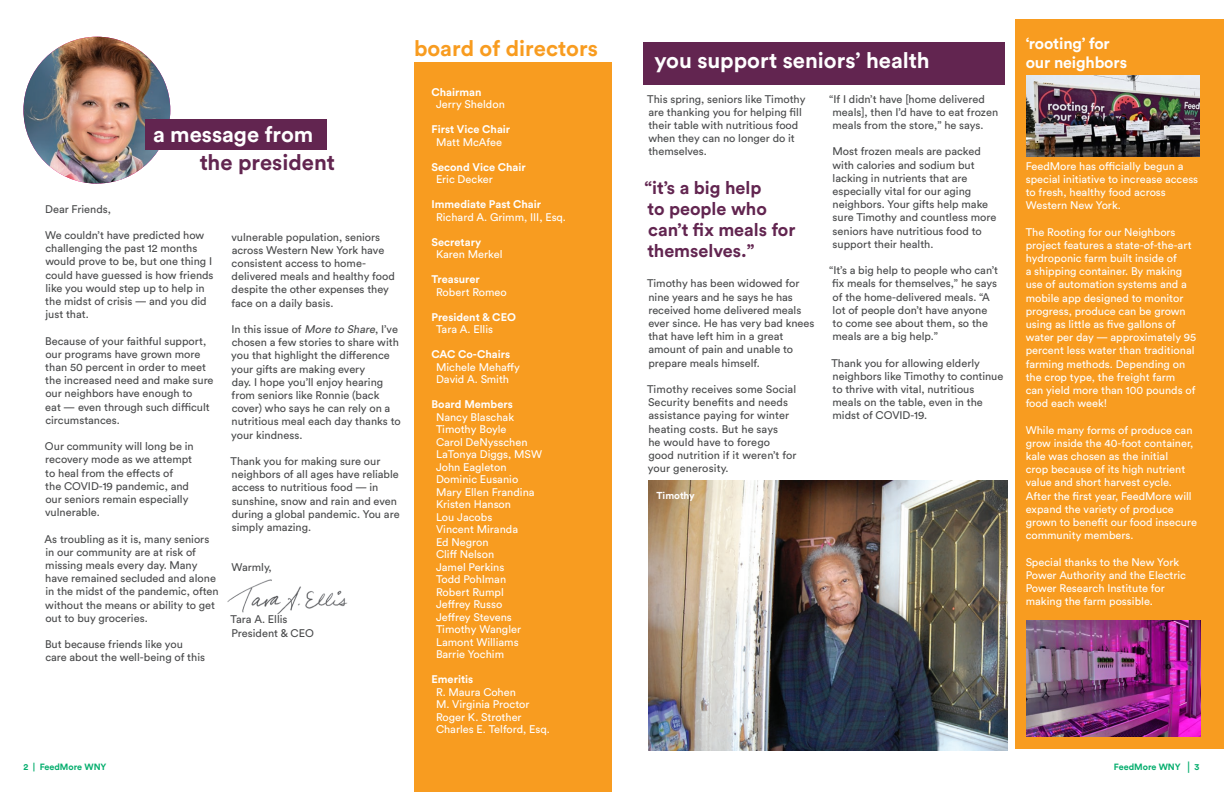
<style>
.page{position:relative;width:1224px;height:792px;background:#fff}
.page>*{position:absolute;margin:0;border:0;box-sizing:border-box;transform-origin:0 0}
.t1{font:700 22px "Circular Std";color:#fff}
.t2{font:700 22px "Circular Std";color:#f89c20}
.t3{font:700 22px "Circular Std";color:#622550}
.t4{font:700 18px/21px "Circular Std";color:#622550}
.t5{font:700 16px/19.2px "Circular Std";letter-spacing:-.01em;color:#fff}
.t6{font:11px/13.2px "Circular Std";color:#494a4b}
.t7{font:11px/13.2px "Circular Std";color:#fff}
.t8{font:700 11px "Circular Std";color:#fff}
.t9{font:700 10px "Circular Std";letter-spacing:-.005em;color:#fff}
.t10{font:700 9px "Circular Std";color:#06ae6e}
.s1{font-style:italic}
.s2{font-size:11.7px}
</style>
<div class="page">
<div style="left:1015px;top:19px;width:209px;height:730px;background:#f89c20"></div>
<img style="left:23px;top:37px;width:147px;height:147px;border-radius:73px">
<div style="left:643px;top:43px;width:361px;height:42px;background:#622550"></div>
<img style="left:648px;top:480px;width:359px;height:270px">
<div style="left:145px;top:120px;width:182px;height:30px;background:#622550"></div>
<div style="left:415px;top:63px;width:197px;height:729px;background:#f89c20"></div>
<img style="left:227px;top:579px;width:120px;height:36px">
<img style="left:1026px;top:76px;width:174px;height:80px">
<img style="left:1027px;top:620px;width:174px;height:116px">
<h1 class="t1" style="left:153px;top:120px;width:162px">a message from</h1>
<h1 class="t3" style="left:200px;top:148px;width:137px">the president</h1>
<p class="t6" style="left:45px;top:202px;width:67px">Dear Friends,</p>
<p class="t6" style="left:45px;top:228px;width:170px">We couldn’t have predicted how challenging the past 12 months would prove to be, but one thing I could have guessed is how friends like you would step up to help in the midst of crisis — and you did just that.</p>
<p class="t6" style="left:45px;top:334px;width:170px">Because of your faithful support, our programs have grown more than 50 percent in order to meet the increased need and make sure our neighbors have enough to<br>eat — even through such difficult circumstances.</p>
<p class="t6" style="left:45px;top:440px;width:150px">Our community will long be in recovery mode as we attempt to heal from the effects of<br>the COVID-19 pandemic, and our seniors remain especially vulnerable.</p>
<p class="t6" style="left:45px;top:532px;width:176px">As troubling as it is, many seniors in our community are at risk of missing meals every day. Many have remained secluded and alone in the midst of the pandemic, often without the means or ability to get out to buy groceries.</p>
<p class="t6" style="left:45px;top:638px;width:161px">But because friends like you care about the well-being of this</p>
<p class="t6" style="left:231px;top:230px;width:165px">vulnerable population, seniors across Western New York have consistent access to home&shy;delivered meals and healthy food despite the other expenses they face on a daily basis.</p>
<p class="t6" style="left:231px;top:322px;width:171px">In this issue of <span class="s1">More to Share</span>, I’ve chosen a few stories to share with you that highlight the difference your gifts are making every<br>day. I hope you’ll enjoy hearing from seniors like Ronnie (back cover) who says he can rely on a nutritious meal each day thanks to your kindness.</p>
<p class="t6" style="left:230px;top:454px;width:171px">Thank you for making sure our neighbors of all ages have reliable access to nutritious food — in sunshine, snow and rain and even during a global pandemic. You are simply amazing.</p>
<p class="t6" style="left:231px;top:560px;width:42px">Warmly,</p>
<p class="t6" style="left:231px;top:613px;width:85px">Tara A. Ellis<br>President &amp; CEO</p>
<h1 class="t2" style="left:414px;top:34px;width:186px">board of directors</h1>
<p class="t8" style="left:432px;top:85px;width:52px">Chairman</p>
<p class="t7" style="left:436px;top:98px;width:70px">Jerry Sheldon</p>
<p class="t8" style="left:432px;top:122px;width:80px">First Vice Chair</p>
<p class="t7" style="left:436px;top:135px;width:68px">Matt McAfee</p>
<p class="t8" style="left:432px;top:160px;width:96px">Second Vice Chair</p>
<p class="t7" style="left:436px;top:173px;width:58px">Eric Decker</p>
<p class="t8" style="left:432px;top:197px;width:111px">Immediate Past Chair</p>
<p class="t7" style="left:436px;top:210px;width:132px">Richard A. Grimm, III, Esq.</p>
<p class="t8" style="left:432px;top:235px;width:51px">Secretary</p>
<p class="t7" style="left:436px;top:248px;width:68px">Karen Merkel</p>
<p class="t8" style="left:432px;top:272px;width:50px">Treasurer</p>
<p class="t7" style="left:436px;top:285px;width:72px">Robert Romeo</p>
<p class="t8" style="left:432px;top:310px;width:86px">President &amp; CEO</p>
<p class="t7" style="left:436px;top:323px;width:59px">Tara A. Ellis</p>
<p class="t8" style="left:432px;top:347px;width:80px">CAC Co-Chairs</p>
<p class="t7" style="left:436px;top:360px;width:85px;line-height:12.5px">Michele Mehaffy<br>David A. Smith</p>
<p class="t8" style="left:432px;top:397px;width:83px">Board Members</p>
<p class="t7" style="left:436px;top:410px;width:108px;line-height:12.5px">Nancy Blaschak<br>Timothy Boyle<br>Carol DeNysschen<br>LaTonya Diggs, MSW<br>John Eagleton<br>Dominic Eusanio<br>Mary Ellen Frandina<br>Kristen Hanson<br>Lou Jacobs<br>Vincent Miranda<br>Ed Negron<br>Cliff Nelson<br>Jamel Perkins<br>Todd Pohlman<br>Robert Rumpl<br>Jeffrey Russo<br>Jeffrey Stevens<br>Timothy Wangler<br>Lamont Williams<br>Barrie Yochim</p>
<p class="t8" style="left:432px;top:672px;width:43px">Emeritis</p>
<p class="t7" style="left:436px;top:685px;width:116px;line-height:12.5px">R. Maura Cohen<br>M. Virginia Proctor<br>Roger K. Strother<br>Charles E. Telford, Esq.</p>
<h1 class="t1" style="left:654px;top:46px;width:277px">you support seniors’ health</h1>
<p class="t6" style="left:647px;top:92px;width:160px">This spring, seniors like Timothy are thanking you for helping fill their table with nutritious food when they can no longer do it themselves.</p>
<h2 class="t4" style="left:644px;top:177px;width:152px">“it’s a big help<br>to people who can’t fix meals for themselves.”</h2>
<p class="t6" style="left:647px;top:277px;width:169px">Timothy has been widowed for nine years and he says he has received home delivered meals ever since. He has very bad knees that have left him in a great amount of pain and unable to prepare meals himself.</p>
<p class="t6" style="left:647px;top:382px;width:151px">Timothy receives some Social<br>Security benefits and needs assistance paying for winter heating costs. But he says<br>he would have to forego good nutrition if it weren’t for your generosity.</p>
<p class="t9" style="left:656px;top:489px;width:40px">Timothy</p>
<p class="t6" style="left:833px;top:92px;width:167px;text-indent:-3px">“If I didn’t have [home delivered meals], then I’d have to eat frozen meals from the store,” he says.</p>
<p class="t6" style="left:832px;top:145px;width:165px">Most frozen meals are packed with calories and sodium but lacking in nutrients that are especially vital for our aging neighbors. Your gifts help make sure Timothy and countless more seniors have nutritious food to support their health.</p>
<p class="t6" style="left:829px;top:264px;width:170px">“It’s a big help to people who can’t fix meals for themselves,” he says of the home-delivered meals. “A lot of people don’t have anyone<br>to come see about them, so the meals are a big help.”</p>
<p class="t6" style="left:831px;top:356px;width:174px">Thank you for allowing elderly neighbors like Timothy to continue to thrive with vital, nutritious meals on the table, even in the midst of COVID-19.</p>
<h3 class="t5" style="left:1026px;top:33px;width:103px">‘rooting’ for our neighbors</h3>
<p class="t7" style="left:1026px;top:159px;width:174px">FeedMore has officially begun a special initiative to increase access to fresh, healthy food across<br>Western New York.</p>
<p class="t7" style="left:1026px;top:225px;width:172px">The Rooting for our Neighbors project features a state-of-the-art hydroponic farm built inside of<br>a shipping container. By making use of automation systems and a mobile app designed to monitor progress, produce can be grown using as little as five gallons of water per day — approximately 95 percent less water than traditional farming methods. Depending on the crop type, the freight farm<br>can yield more than 100 pounds of food each week!</p>
<p class="t7" style="left:1026px;top:423px;width:173px">While many forms of produce can grow inside the 40-foot container, kale was chosen as the initial<br>crop because of its high nutrient value and short harvest cycle.<br>After the first year, FeedMore will expand the variety of produce grown to benefit our food insecure community members.</p>
<p class="t7" style="left:1026px;top:555px;width:162px">Special thanks to the New York<br>Power Authority and the Electric<br>Power Research Institute for making the farm possible.</p>
<p class="t10" style="left:23px;top:762px;width:85px">2 | FeedMore WNY</p>
<p class="t10" style="left:1114px;top:762px;width:87px">FeedMore WNY <span class="s2">|</span> 3</p>
</div>
